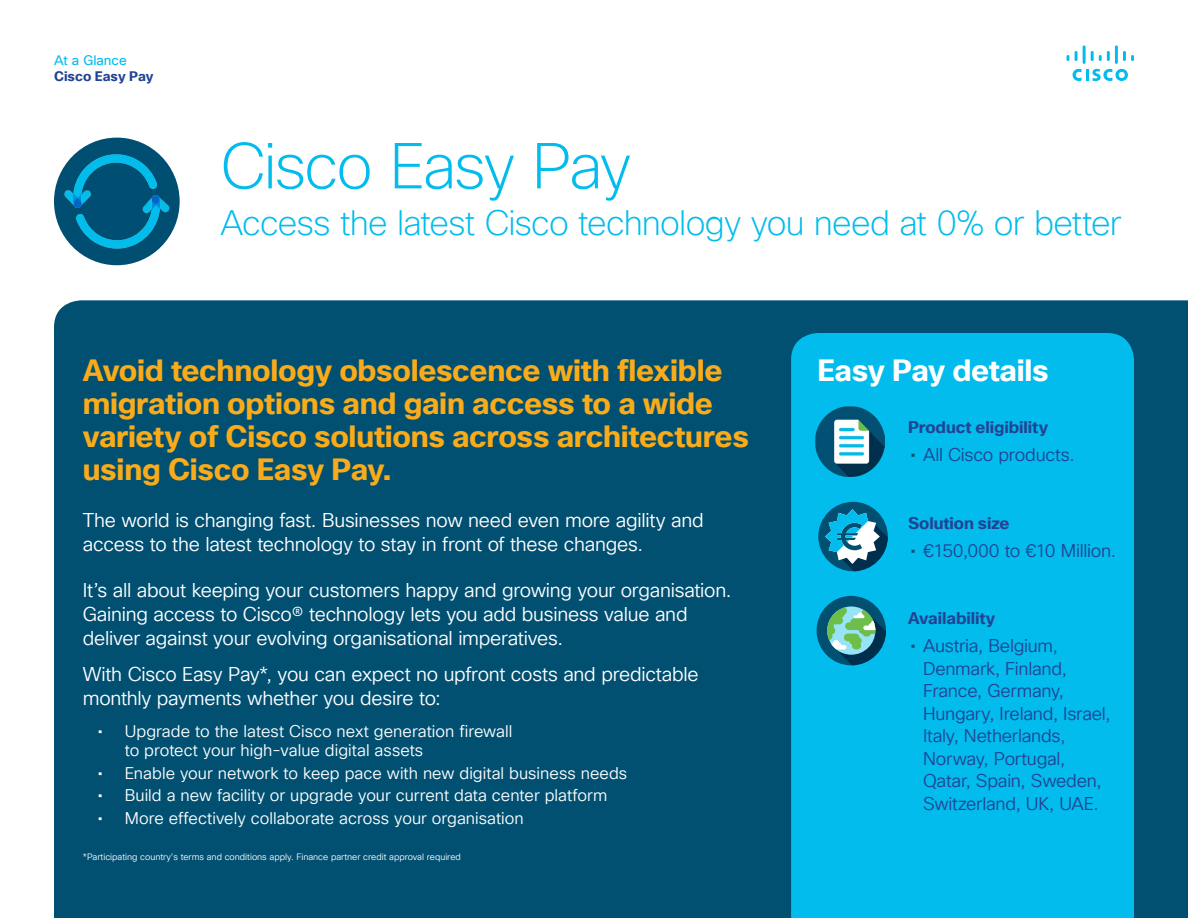
<style>
.page{position:relative;width:1188px;height:918px;background:#fff}
.page>*{position:absolute;margin:0;border:0;box-sizing:border-box;transform-origin:0 0}
.Title_Headline{font:200 63px "Cisco Sans TT";letter-spacing:-.03em;color:#01bcec}
.Title_Headline-2{font:200 34.5px "Cisco Sans TT";letter-spacing:-.02em;color:#01bcec}
.Intro_Heading{font:700 30px/33px "Cisco Sans TT";letter-spacing:-.01em;color:#faab1a}
.Sidebar_Heading_Whit{font:700 30px "Cisco Sans TT";letter-spacing:-.01em;color:#fff}
.Intro{font:19.5px/24px "Cisco Sans TT Light";letter-spacing:-.015em;color:#fff}
.Intro_Heading-2{font:19.5px/24px "Cisco Sans TT Light";letter-spacing:-.015em;color:#fff}
.t1{font:18px/22.5px "Cisco Sans TT Light";letter-spacing:-.015em;color:#214394}
.t2{font:16.5px/19.5px "Cisco Sans TT Light";color:#fff}
.Subhead3_Indigo{font:700 16.5px "Cisco Sans TT";color:#214394}
.t3{font:700 13.5px "Cisco Sans TT";color:#214394}
.t4{font:13.5px "Cisco Sans TT";color:#01bcec}
.t5{font:9px "Cisco Sans TT Light";color:#fff}
.s1{font-family:"Cisco Sans"}
.s2{font-family:"Cisco Sans";color:#015072}
</style>
<div class="page">
<div style="left:54px;top:300px;width:1134px;height:618px;background:#015072"></div>
<div style="left:791px;top:333px;width:343px;height:585px;background:#01bcec"></div>
<img style="left:816px;top:407px;width:68px;height:69px">
<div style="left:817px;top:596px;width:69px;height:69px;background:#015072;border-radius:50%"></div>
<svg style="left:827px;top:609px;width:59px;height:56px"></svg>
<div style="left:818px;top:502px;width:70px;height:69px;background:#015072;border-radius:50%"></div>
<svg style="left:825px;top:509px;width:63px;height:62px"></svg>
<svg style="left:1073px;top:69px;width:55px;height:12px"></svg>
<svg style="left:1067px;top:55px;width:2px;height:6px"></svg>
<svg style="left:1075px;top:51px;width:3px;height:10px"></svg>
<hr style="left:1083px;top:45px;width:3px;height:19px;background:#01bcec">
<svg style="left:1091px;top:51px;width:19px;height:10px"></svg>
<hr style="left:1115px;top:45px;width:3px;height:19px;background:#01bcec">
<svg style="left:1123px;top:51px;width:11px;height:10px"></svg>
<div style="left:54px;top:138px;width:126px;height:127px;background:#004f73;border-radius:50%"></div>
<svg style="left:64px;top:152px;width:106px;height:97px"></svg>
<p class="t4" style="left:54px;top:51px;width:74px">At a Glance</p>
<p class="t3" style="left:54px;top:68px;width:101px">Cisco Easy Pay</p>
<p class="Title_Headline" style="left:220px;top:125px;width:412px">Cisco Easy Pay</p>
<p class="Title_Headline-2" style="left:220px;top:200px;width:903px">Access the latest Cisco technology you need at 0% or better</p>
<p class="Intro_Heading" style="left:83px;top:355px;width:641px">Avoid technology obsolescence with flexible</p>
<p class="Sidebar_Heading_Whit" style="left:817px;top:351px;width:233px">Easy Pay details</p>
<p class="Intro_Heading" style="left:83px;top:388px;width:668px">migration options and gain access to a wide variety of Cisco solutions across architectures using Cisco Easy Pay.</p>
<p class="Intro_Heading-2" style="left:83px;top:509px;width:622px">The world is changing fast. Businesses now need even more agility and access to the latest technology to stay in front of these changes.</p>
<p class="Intro" style="left:83px;top:579px;width:650px">It’s all about keeping your customers happy and growing your organisation.<br>Gaining access to Cisco® technology lets you add business value and deliver against your evolving organisational imperatives.</p>
<p class="Intro" style="left:83px;top:663px;width:617px">With Cisco Easy Pay*, you can expect no upfront costs and predictable monthly payments whether you desire to:</p>
<p class="t2" style="left:125px;top:722px;width:389px;text-indent:-27px"><span class="s1">•</span> Upgrade to the latest Cisco next generation firewall to protect your high-value digital assets</p>
<p class="t2" style="left:98px;top:764px;width:531px"><span class="s1">•</span> Enable your network to keep pace with new digital business needs</p>
<p class="t2" style="left:98px;top:786px;width:511px"><span class="s1">•</span> Build a new facility or upgrade your current data center platform</p>
<p class="t2" style="left:98px;top:809px;width:427px"><span class="s1">•</span> More effectively collaborate across your organisation</p>
<p class="t5" style="left:83px;top:851px;width:380px">*Participating country’s terms and conditions apply. Finance partner credit approval required</p>
<p class="Subhead3_Indigo" style="left:908px;top:416px;width:142px">Product eligibility</p>
<p class="t1" style="left:910px;top:444px;width:166px"><span class="s2">•</span> All Cisco products.</p>
<p class="Subhead3_Indigo" style="left:908px;top:512px;width:103px">Solution size</p>
<p class="t1" style="left:910px;top:540px;width:207px"><span class="s2">•</span> €150,000 to €10 Million.</p>
<p class="Subhead3_Indigo" style="left:908px;top:607px;width:89px">Availability</p>
<p class="t1" style="left:923px;top:635px;width:189px;text-indent:-13px"><span class="s2">•</span> Austria, Belgium,<br>Denmark, Finland,<br>France, Germany,<br>Hungary, Ireland, Israel,<br>Italy, Netherlands,<br>Norway, Portugal,<br>Qatar, Spain, Sweden,<br>Switzerland, UK, UAE.</p>
</div>
